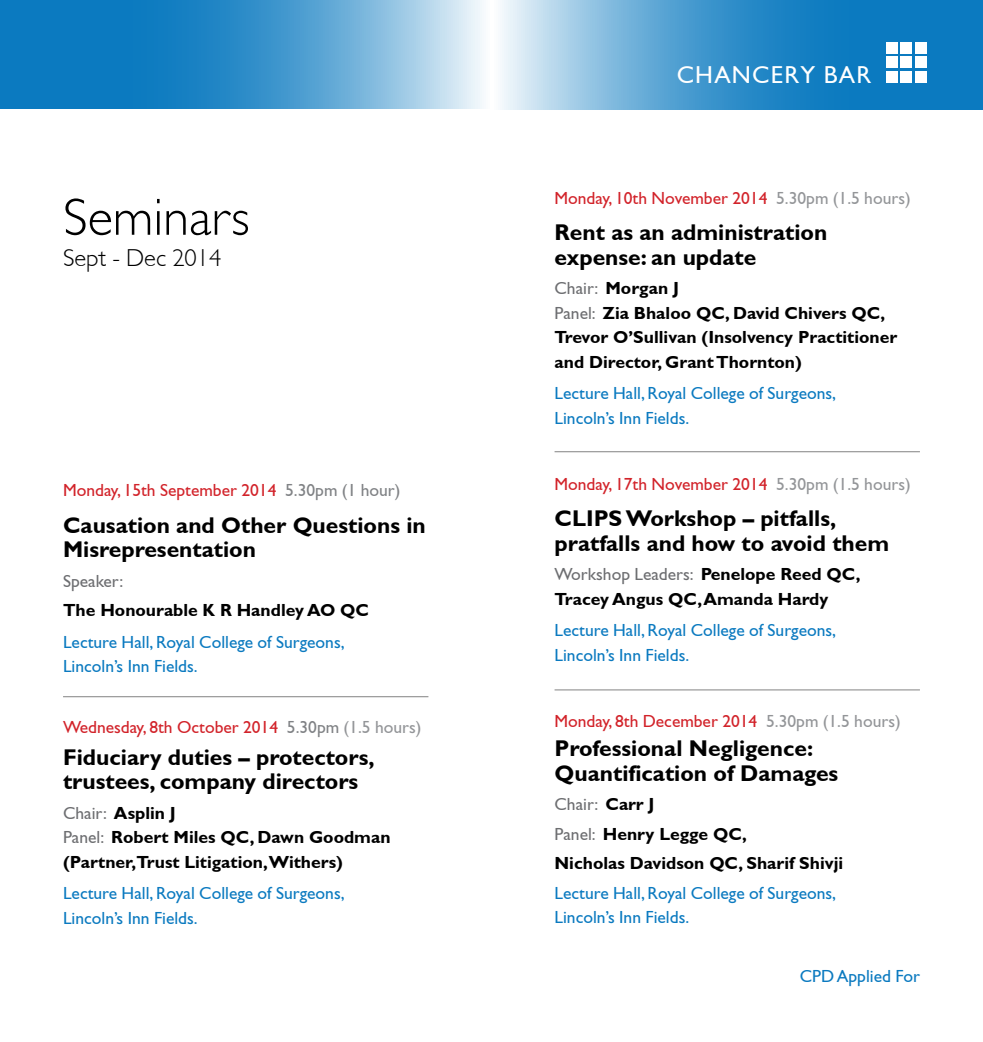
<style>
.page{position:relative;width:983px;height:1042px;background:#fff}
.page>*{position:absolute;margin:0;border:0;box-sizing:border-box;transform-origin:0 0}
.t1{font:300 52.5px "Gill Sans";color:#000}
.t2{font:300 24.5px "Gill Sans";color:#000}
.t3{font:24.5px "Gill Sans";letter-spacing:.05em;color:#fff}
.t4{font:700 22.75px/24.5px "Gill Sans";color:#000}
.t5{font:700 17.5px/24.5px "Gill Sans";color:#000}
.t6{font:17.5px/24.5px "Gill Sans";color:#0b7ac0}
.t7{font:17.5px "Gill Sans";color:#d2232a}
.t8{font:17.5px "Gill Sans";color:#6d6e71}
.s1{color:#808285}
.s2{color:#939598}
.s3{font-weight:400;color:#6d6e71}
</style>
<div class="page">
<svg style="left:502px;top:0;width:480px;height:109px"></svg>
<div style="left:885px;top:42px;width:12px;height:12px;background:#fff"></div>
<div style="left:885px;top:57px;width:12px;height:11px;background:#fff"></div>
<div style="left:885px;top:71px;width:12px;height:12px;background:#fff"></div>
<div style="left:900px;top:42px;width:11px;height:12px;background:#fff"></div>
<div style="left:900px;top:57px;width:11px;height:11px;background:#fff"></div>
<div style="left:900px;top:71px;width:11px;height:12px;background:#fff"></div>
<div style="left:914px;top:42px;width:12px;height:12px;background:#fff"></div>
<div style="left:914px;top:57px;width:12px;height:11px;background:#fff"></div>
<div style="left:914px;top:71px;width:12px;height:12px;background:#fff"></div>
<svg style="left:0;top:0;width:482px;height:109px"></svg>
<hr style="left:63px;top:696px;width:365px;height:1px;background:#000">
<hr style="left:554px;top:451px;width:365px;height:1px;background:#000">
<hr style="left:554px;top:689px;width:365px;height:1px;background:#000">
<h1 class="t1" style="left:63px;top:187px;width:188px">Seminars</h1>
<h2 class="t2" style="left:63px;top:244px;width:160px">Sept - Dec 2014</h2>
<p class="t7" style="left:63px;top:480px;width:339px">Monday, 15th September 2014 <span class="s1">5.30pm (1 hour)</span></p>
<h3 class="t4" style="left:63px;top:513px;width:364px">Causation and Other Questions in<br>Misrepresentation</h3>
<p class="t8" style="left:63px;top:571px;width:62px">Speaker:</p>
<p class="t5" style="left:63px;top:598px;width:307px">The Honourable K R Handley AO QC</p>
<p class="t6" style="left:63px;top:629px;width:283px">Lecture Hall, Royal College of Surgeons,<br>Lincoln’s Inn Fields.</p>
<p class="t7" style="left:63px;top:717px;width:360px">Wednesday, 8th October 2014 <span class="s1">5.30pm</span> <span class="s2">(1.5 hours)</span></p>
<h3 class="t4" style="left:63px;top:744px;width:313px">Fiduciary duties – protectors, trustees, company directors</h3>
<p class="t5" style="left:63px;top:800px;width:329px"><span class="s3">Chair:</span> Asplin J<br><span class="s3">Panel:</span> Robert Miles QC, Dawn Goodman (Partner,Trust Litigation,Withers)</p>
<p class="t6" style="left:63px;top:881px;width:283px">Lecture Hall, Royal College of Surgeons,<br>Lincoln’s Inn Fields.</p>
<h2 class="t3" style="left:676px;top:60px;width:196px">CHANCERY BAR</h2>
<p class="t7" style="left:554px;top:188px;width:358px">Monday, 10th November 2014 <span class="s2">5.30pm (1.5 hours)</span></p>
<h3 class="t4" style="left:554px;top:220px;width:274px">Rent as an administration expense: an update</h3>
<p class="t5" style="left:554px;top:276px;width:344px"><span class="s3">Chair:</span> Morgan J<br><span class="s3">Panel:</span> Zia Bhaloo QC, David Chivers QC,<br>Trevor O’Sullivan (Insolvency Practitioner and Director, Grant Thornton)</p>
<p class="t6" style="left:554px;top:381px;width:283px">Lecture Hall, Royal College of Surgeons,<br>Lincoln’s Inn Fields.</p>
<p class="t7" style="left:554px;top:474px;width:358px">Monday, 17th November 2014 <span class="s2">5.30pm (1.5 hours)</span></p>
<h3 class="t4" style="left:554px;top:506px;width:336px">CLIPS Workshop – pitfalls, pratfalls and how to avoid them</h3>
<p class="t5" style="left:554px;top:562px;width:307px"><span class="s3">Workshop Leaders:</span> Penelope Reed QC,<br>Tracey Angus QC, Amanda Hardy</p>
<p class="t6" style="left:554px;top:618px;width:283px">Lecture Hall, Royal College of Surgeons,<br>Lincoln’s Inn Fields.</p>
<p class="t7" style="left:554px;top:711px;width:347px">Monday, 8th December 2014 <span class="s2">5.30pm (1.5 hours)</span></p>
<h3 class="t4" style="left:554px;top:736px;width:285px">Professional Negligence:<br>Quantification of Damages</h3>
<p class="t5" style="left:554px;top:789px;width:290px;line-height:29.4px"><span class="s3">Chair:</span> Carr J<br><span class="s3">Panel:</span> Henry Legge QC,<br>Nicholas Davidson QC, Sharif Shivji</p>
<p class="t6" style="left:554px;top:880px;width:283px">Lecture Hall, Royal College of Surgeons,<br>Lincoln’s Inn Fields.</p>
<p class="t6" style="left:799px;top:964px;width:122px">CPD Applied For</p>
</div>
